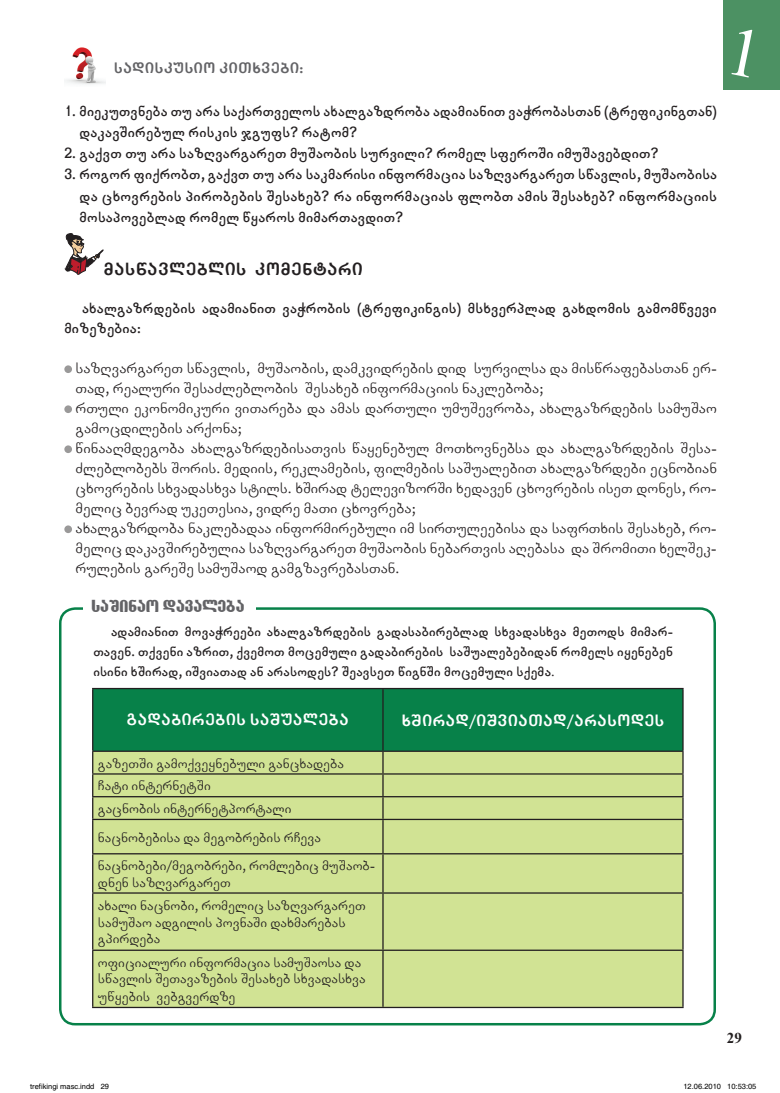
<style>
.page{position:relative;width:780px;height:1093px;background:#fff}
.page>*{position:absolute;margin:0;border:0;box-sizing:border-box;transform-origin:0 0}
.t1{font:20px "GG Grotesk ITV";color:#636366}
.t2{font:700 17.5px "Kolhety New";color:#231f20}
.t3{font:700 16.25px "Kolhety New";color:#fff}
.t4{font:15px/20px "Kolhety Normal New";color:#231f20}
.t5{font:15px/21.2px "Kolhety Normal New Bold";color:#231f20}
.t6{font:700 15px "Kolhety New";color:#636366}
.t7{font:700 15px "Times New Roman";color:#231f20}
.t8{font:13.75px/22.8px "Kolhety Normal New";color:#231f20}
.t9{font:13.75px/20px "Kolhety Normal New Bold";color:#231f20;text-align:justify}
.t10{font:7.5px "Helvetica";color:#000}
.s1{font-family:"Kolhety Normal New"}
</style>
<div class="page">
<div style="left:59px;top:607px;width:657px;height:418px;border:2px solid #078149;border-radius:15px"></div>
<div style="left:93px;top:689px;width:589px;height:61px;background:#078149"></div>
<div style="left:93px;top:752px;width:589px;height:254px;background:#d1e394"></div>
<hr style="left:92px;top:688px;width:291px;height:1px;background:#231f20">
<hr style="left:92px;top:689px;width:1px;height:61px;background:#231f20">
<hr style="left:383px;top:688px;width:300px;height:1px;background:#231f20">
<hr style="left:382px;top:689px;width:1px;height:61px;background:#231f20">
<hr style="left:682px;top:689px;width:1px;height:61px;background:#231f20">
<hr style="left:92px;top:750px;width:291px;height:2px;background:#231f20">
<hr style="left:383px;top:750px;width:300px;height:2px;background:#231f20">
<hr style="left:92px;top:773px;width:291px;height:1px;background:#231f20">
<hr style="left:383px;top:773px;width:300px;height:1px;background:#231f20">
<hr style="left:92px;top:796px;width:291px;height:1px;background:#231f20">
<svg style="left:92px;top:752px;width:1px;height:66px"></svg>
<hr style="left:383px;top:796px;width:300px;height:1px;background:#231f20">
<svg style="left:382px;top:752px;width:1px;height:66px"></svg>
<svg style="left:682px;top:752px;width:1px;height:66px"></svg>
<hr style="left:92px;top:818px;width:291px;height:2px;background:#231f20">
<hr style="left:92px;top:820px;width:1px;height:33px;background:#231f20">
<hr style="left:383px;top:818px;width:300px;height:2px;background:#231f20">
<hr style="left:382px;top:820px;width:1px;height:33px;background:#231f20">
<hr style="left:682px;top:820px;width:1px;height:33px;background:#231f20">
<hr style="left:92px;top:853px;width:291px;height:1px;background:#231f20">
<hr style="left:92px;top:854px;width:1px;height:38px;background:#231f20">
<hr style="left:383px;top:853px;width:300px;height:1px;background:#231f20">
<hr style="left:382px;top:854px;width:1px;height:38px;background:#231f20">
<hr style="left:682px;top:854px;width:1px;height:38px;background:#231f20">
<hr style="left:92px;top:892px;width:291px;height:1px;background:#231f20">
<hr style="left:92px;top:893px;width:1px;height:56px;background:#231f20">
<hr style="left:383px;top:892px;width:300px;height:1px;background:#231f20">
<hr style="left:382px;top:893px;width:1px;height:56px;background:#231f20">
<hr style="left:682px;top:893px;width:1px;height:56px;background:#231f20">
<hr style="left:92px;top:949px;width:291px;height:2px;background:#231f20">
<hr style="left:92px;top:951px;width:1px;height:55px;background:#231f20">
<hr style="left:383px;top:949px;width:300px;height:2px;background:#231f20">
<hr style="left:382px;top:951px;width:1px;height:55px;background:#231f20">
<hr style="left:682px;top:951px;width:1px;height:55px;background:#231f20">
<hr style="left:92px;top:1006px;width:291px;height:2px;background:#231f20">
<hr style="left:383px;top:1006px;width:300px;height:2px;background:#231f20">
<svg style="left:66px;top:233px;width:37px;height:41px"></svg>
<div style="left:64px;top:365px;width:8px;height:8px;background:#9a9999;border-radius:50%"></div>
<div style="left:64px;top:405px;width:8px;height:8px;background:#9a9999;border-radius:50%"></div>
<div style="left:64px;top:445px;width:8px;height:8px;background:#9a9999;border-radius:50%"></div>
<div style="left:64px;top:525px;width:8px;height:8px;background:#9a9999;border-radius:50%"></div>
<div style="left:84px;top:588px;width:172px;height:32px;background:#fff"></div>
<div style="left:723px;top:0;width:57px;height:89px;background:#4c9163"></div>
<img style="left:64px;top:47px;width:41px;height:37px">
<p class="t6" style="left:114px;top:60px;width:191px">SADISKUSIO KITXVEBI:</p>
<p class="t5" style="left:79px;top:101px;width:639px;text-indent:-15px">1. MIEKUTVNEBA TU ARA SAQARTVELOS AXALGAZDROBA ADAMIANIT VAWROBASTAN (TREFIKINGTAN)<br>DAKAVSIREBUL RISKIS JGUFS? RATOM?</p>
<p class="t5" style="left:64px;top:144px;width:596px">2. GAQVT TU ARA SAZRVARGARET MUSAOBIS SURVILI? ROMEL SFEROSI IMUSAVEBDIT?</p>
<p class="t5" style="left:79px;top:165px;width:639px;text-align:justify;text-indent:-15px">3. ROGOR FIQROBT, GAQVT TU ARA SAKMARISI INFORMACIA SAZRVARGARET SWAVLIS, MUSAOBISA DA CXOVREBIS PIROBEBIS SESAXEB? RA INFORMACIAS FLOBT AMIS SESAXEB? INFORMACIIS MOSAPOVEBLAD ROMEL WYAROS MIMARTAVDIT?</p>
<p class="t2" style="left:103px;top:260px;width:261px">MASWAVLEBLIS KOMENTARI</p>
<p class="t5" style="left:64px;top:299px;width:654px;line-height:20px;text-indent:18px">AXALGAZRDEBIS ADAMIANIT VAWROBIS (TREFIKINGIS) MSXVERPLAD GAXDOMIS GAMOMWVEVI<br>MIZEZEBIA:</p>
<p class="t4" style="left:75px;top:359px;width:643px">SAZRVARGARET SWAVLIS, MUSAOBIS, DAMKVIDREBIS DID SURVILSA DA MISWRAFEBASTAN ER-TAD, REALURI SESAZLEBLOBIS SESAXEB INFORMACIIS NAKLEBOBA;<br>RTULI EKONOMIKURI VITAREBA DA AMAS DARTULI UMUSEVROBA, AXALGAZRDEBIS SAMUSAO GAMOCDILEBIS ARQONA;<br>WINAARMDEGOBA AXALGAZRDEBISATVIS WAYENEBUL MOTXOVNEBSA DA AXALGAZRDEBIS SESA-ZLEBLOBEBS SORIS. MEDIIS, REKLAMEBIS, FILMEBIS SASUALEBIT AXALGAZRDEBI ECNOBIAN CXOVREBIS SXVADASXVA STILS. XSIRAD TELEVIZORSI XEDAVEN CXOVREBIS ISET DONES, RO-MELIC BEVRAD UKETESIA, VIDRE MATI CXOVREBA;<br>AXALGAZRDOBA NAKLEBADAA INFORMIREBULI IM SIRTULEEBISA DA SAFRTXIS SESAXEB, RO-MELIC DAKAVSIREBULIA SAZRVARGARET MUSAOBIS NEBARTVIS AREBASA DA SROMITI XELSEK-RULEBIS GARESE SAMUSAOD GAMGZAVREBASTAN.</p>
<h1 class="t1" style="left:91px;top:593px;width:155px">SASINAO DAVALEBA</h1>
<p class="t9" style="left:93px;top:622px;width:581px;text-indent:18px">ADAMIANIT MOVAWREEBI AXALGAZRDEBIS GADASABIREBLAD SXVADASXVA METODS MIMAR-TAVEN. TQVENI AZRIT, QVEMOT MOCEMULI GADABIREBIS SASUALEBEBIDAN ROMELS IYENEBEN ISINI XSIRAD, ISVIATAD AN ARASODES? SEAVSET WIGNSI MOCEMULI SQEMA<span class="s1">.</span></p>
<p class="t3" style="left:127px;top:711px;width:224px">GADABIREBIS SASUALEBA</p>
<p class="t3" style="left:401px;top:712px;width:265px">XSIRAD/ISVIATAD/ARASODES</p>
<p class="t8" style="left:98px;top:752px;width:247px">GAZETSI GAMOQVEYNEBULI GANCXADEBA<br>CATI INTERNETSI<br>GACNOBIS INTERNETPORTALI</p>
<p class="t8" style="left:98px;top:823px;width:279px;line-height:28.5px">NACNOBEBISA DA MEGOBREBIS RCEVA<br>NACNOBEBI/MEGOBREBI, ROMLEBIC MUSAOB-</p>
<p class="t8" style="left:98px;top:871px;width:269px;line-height:23.5px">DNEN SAZRVARGARET<br>AXALI NACNOBI, ROMELIC SAZRVARGARET</p>
<p class="t8" style="left:98px;top:914px;width:249px;line-height:16.5px">SAMUSAO ADGILIS POVNASI DAXMAREBAS<br>GPIRDEBA</p>
<p class="t8" style="left:98px;top:954px;width:269px;line-height:16.5px">OFICIALURI INFORMACIA SAMUSAOSA DA<br>SWAVLIS SETAVAZEBIS SESAXEB SXVADASXVA</p>
<p class="t8" style="left:98px;top:986px;width:139px">UWYEBIS VEBGVERDZE</p>
<p class="t7" style="left:727px;top:1027px;width:16px">29</p>
<p class="t10" style="left:30px;top:1082px;width:80px">trefikingi masc.indd 29</p>
<p class="t10" style="left:683px;top:1082px;width:74px">12.06.2010 10:53:05</p>
</div>
